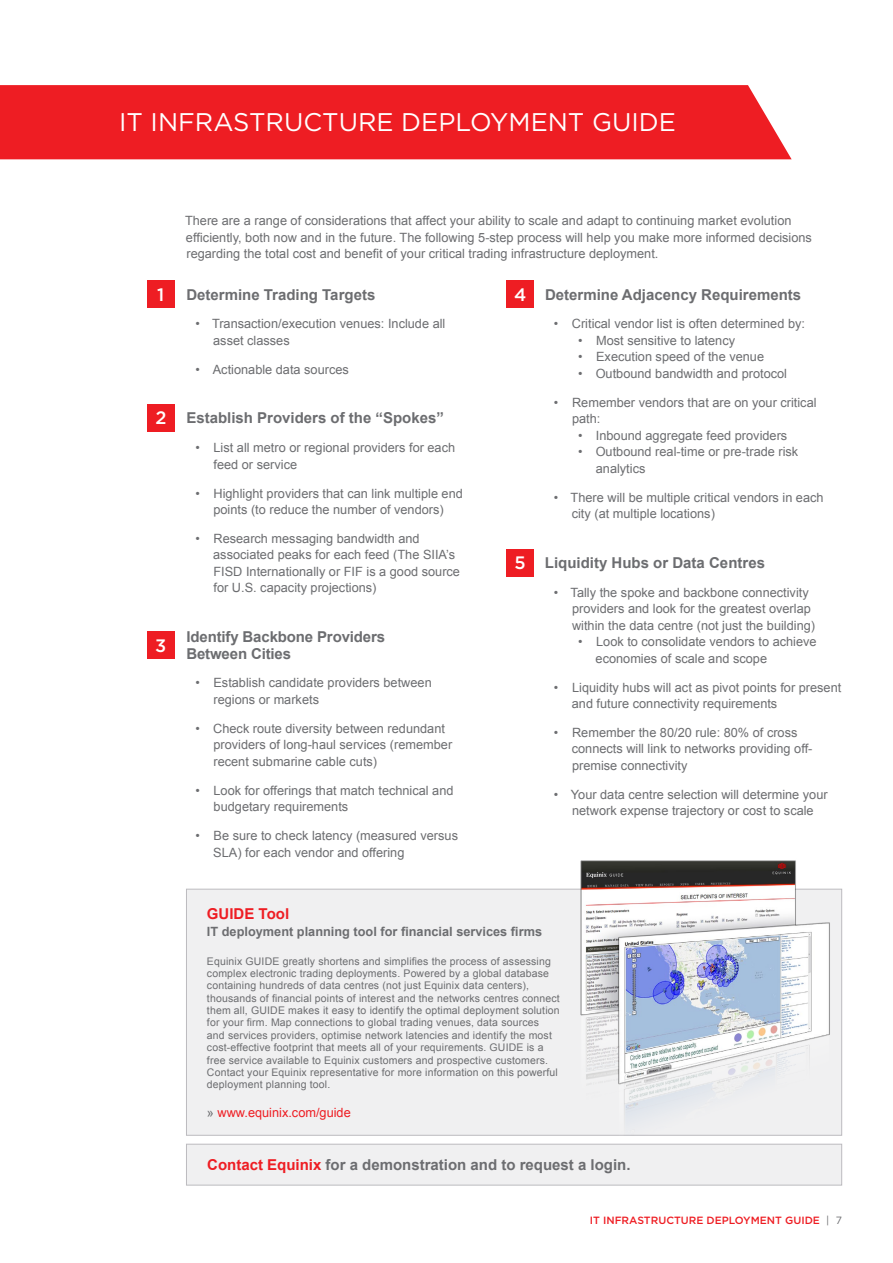
<style>
.page{position:relative;width:893px;height:1263px;background:#fff}
.page>*{position:absolute;margin:0;border:0;box-sizing:border-box;transform-origin:0 0}
.WP_Chapter_Headline{font:25.5px "Gotham";color:#fff}
.t1{font:500 18px "Gotham";color:#fff}
.Body_Title_1_Space{font:700 15px/16.5px "Arial";color:#6c6d70}
.Side_Bar_Title{font:700 15px "Arial";color:#6c6d70}
.Side_Bar_Title-2{font:700 15px "Arial";color:#ee1d23}
.Body_Copy{font:12.75px/16.5px "Arial";color:#6c6d70}
.Body_Copy-2{font:700 12.75px "Arial";color:#6c6d70}
.Captions{font:12.75px "Arial";color:#ee1d23}
.Captions-2{font:10.5px/12.3px "Arial";letter-spacing:.015em;color:#6c6d70}
.t2{font:500 10.5px "Gotham";color:#ee1d23}
.t3{font:10.5px "Gotham";color:#6c6d70}
.s1{color:#6c6d70}
.s2{color:#ee1d23}
</style>
<div class="page">
<div style="left:186px;top:889px;width:656px;height:246px;background:#f0f0f1;border:1px solid #bcbbbf"></div>
<div style="left:186px;top:1144px;width:656px;height:41px;background:#f0f0f1;border:1px solid #bcbbbf"></div>
<img style="left:579px;top:860px;width:264px;height:275px">
<div style="left:0;top:85px;width:792px;height:74px;background:#ee1d23"></div>
<div style="left:147px;top:280px;width:28px;height:28px;background:#ee1d23"></div>
<div style="left:506px;top:280px;width:28px;height:28px;background:#ee1d23"></div>
<div style="left:147px;top:404px;width:28px;height:28px;background:#ee1d23"></div>
<div style="left:506px;top:549px;width:28px;height:27px;background:#ee1d23"></div>
<div style="left:147px;top:631px;width:28px;height:28px;background:#ee1d23"></div>
<p class="WP_Chapter_Headline" style="left:119px;top:106px;width:558px">IT INFRASTRUCTURE DEPLOYMENT GUIDE</p>
<p class="Body_Copy" style="left:185px;top:213px;width:628px">There are a range of considerations that affect your ability to scale and adapt to continuing market evolution efficiently, both now and in the future. The following 5-step process will help you make more informed decisions regarding the total cost and benefit of your critical trading infrastructure deployment.</p>
<p class="Body_Title_1_Space" style="left:545px;top:286px;width:258px">Determine Adjacency Requirements</p>
<p class="Body_Copy" style="left:554px;top:316px;width:253px">• Critical vendor list is often determined by:</p>
<p class="Body_Copy" style="left:578px;top:332px;width:159px">• Most sensitive to latency</p>
<p class="Body_Copy" style="left:578px;top:349px;width:188px">• Execution speed of the venue</p>
<p class="Body_Copy" style="left:578px;top:365px;width:211px">• Outbound bandwidth and protocol</p>
<p class="Body_Copy" style="left:572px;top:394px;width:246px;text-indent:-18px">• Remember vendors that are on your critical path:</p>
<p class="Body_Copy" style="left:578px;top:427px;width:211px">• Inbound aggregate feed providers</p>
<p class="Body_Copy" style="left:596px;top:444px;width:204px;text-indent:-18px">• Outbound real-time or pre-trade risk analytics</p>
<p class="Body_Copy" style="left:572px;top:489px;width:253px;text-indent:-18px">• There will be multiple critical vendors in each city (at multiple locations)</p>
<p class="Body_Title_1_Space" style="left:545px;top:555px;width:222px">Liquidity Hubs or Data Centres</p>
<p class="Body_Copy" style="left:572px;top:584px;width:245px;text-indent:-18px">• Tally the spoke and backbone connectivity providers and look for the greatest overlap within the data centre (not just the building)</p>
<p class="Body_Copy" style="left:596px;top:633px;width:222px;text-indent:-18px">• Look to consolidate vendors to achieve economies of scale and scope</p>
<p class="Body_Copy" style="left:572px;top:679px;width:271px;text-indent:-18px">• Liquidity hubs will act as pivot points for present and future connectivity requirements</p>
<p class="Body_Copy" style="left:572px;top:724px;width:242px;text-indent:-18px">• Remember the 80/20 rule: 80% of cross connects will link to networks providing off&shy;premise connectivity</p>
<p class="Body_Copy" style="left:554px;top:786px;width:275px;text-align:center">• Your data centre selection will determine your network expense trajectory or cost to scale</p>
<p class="t1" style="left:157px;top:282px;width:9px">1</p>
<p class="t1" style="left:514px;top:282px;width:14px">4</p>
<p class="Body_Title_1_Space" style="left:186px;top:286px;width:190px">Determine Trading Targets</p>
<p class="Body_Copy" style="left:213px;top:316px;width:234px;text-indent:-18px">• Transaction/execution venues: Include all asset classes</p>
<p class="Body_Copy" style="left:195px;top:361px;width:155px">• Actionable data sources</p>
<p class="Body_Title_1_Space" style="left:186px;top:410px;width:259px">Establish Providers of the “Spokes”</p>
<p class="Body_Copy" style="left:214px;top:440px;width:243px;text-indent:-18px">• List all metro or regional providers for each feed or service</p>
<p class="Body_Copy" style="left:195px;top:485px;width:269px;text-align:center">• Highlight providers that can link multiple end points (to reduce the number of vendors)</p>
<p class="Body_Copy" style="left:213px;top:530px;width:248px;text-indent:-18px">• Research messaging bandwidth and associated peaks for each feed (The SIIA’s FISD Internationally or FIF is a good source for U.S. capacity projections)</p>
<p class="Body_Title_1_Space" style="left:186px;top:629px;width:200px">Identify Backbone Providers<br>Between Cities</p>
<p class="Body_Copy" style="left:213px;top:675px;width:220px;text-indent:-18px">• Establish candidate providers between regions or markets</p>
<p class="Body_Copy" style="left:213px;top:720px;width:240px;text-indent:-18px">• Check route diversity between redundant providers of long-haul services (remember recent submarine cable cuts)</p>
<p class="Body_Copy" style="left:214px;top:782px;width:241px;text-indent:-18px">• Look for offerings that match technical and budgetary requirements</p>
<p class="Body_Copy" style="left:213px;top:827px;width:246px;text-indent:-18px">• Be sure to check latency (measured versus<br>SLA) for each vendor and offering</p>
<p class="t1" style="left:155px;top:406px;width:13px">2</p>
<p class="t1" style="left:515px;top:551px;width:13px">5</p>
<p class="t1" style="left:155px;top:634px;width:13px">3</p>
<p class="Side_Bar_Title-2" style="left:207px;top:904px;width:84px">GUIDE Tool</p>
<p class="Body_Copy-2" style="left:207px;top:923px;width:337px">IT deployment planning tool for financial services firms</p>
<p class="Captions-2" style="left:207px;top:955px;width:354px">Equinix GUIDE greatly shortens and simplifies the process of assessing complex electronic trading deployments. Powered by a global database containing hundreds of data centres (not just Equinix data centers), thousands of financial points of interest and the networks centres connect them all, GUIDE makes it easy to identify the optimal deployment solution for your firm. Map connections to global trading venues, data sources<br>and services providers, optimise network latencies and identify the most cost-effective footprint that meets all of your requirements. GUIDE is a free service available to Equinix customers and prospective customers.<br>Contact your Equinix representative for more information on this powerful deployment planning tool.</p>
<p class="Captions" style="left:207px;top:1104px;width:145px"><span class="s1">»</span> www.equinix.com/guide</p>
<p class="Side_Bar_Title" style="left:207px;top:1155px;width:425px"><span class="s2">Contact Equinix</span> for a demonstration and to request a login.</p>
<p class="t2" style="left:590px;top:1213px;width:21px">IT INFR</p>
<p class="t2" style="left:629px;top:1213px;width:24px">ASTRUCTURE</p>
<p class="t2" style="left:707px;top:1213px;width:53px">DEPLOYMENT</p>
<p class="t2" style="left:785px;top:1213px;width:16px">GUIDE</p>
<p class="t3" style="left:826px;top:1213px;width:17px">| 7</p>
</div>
